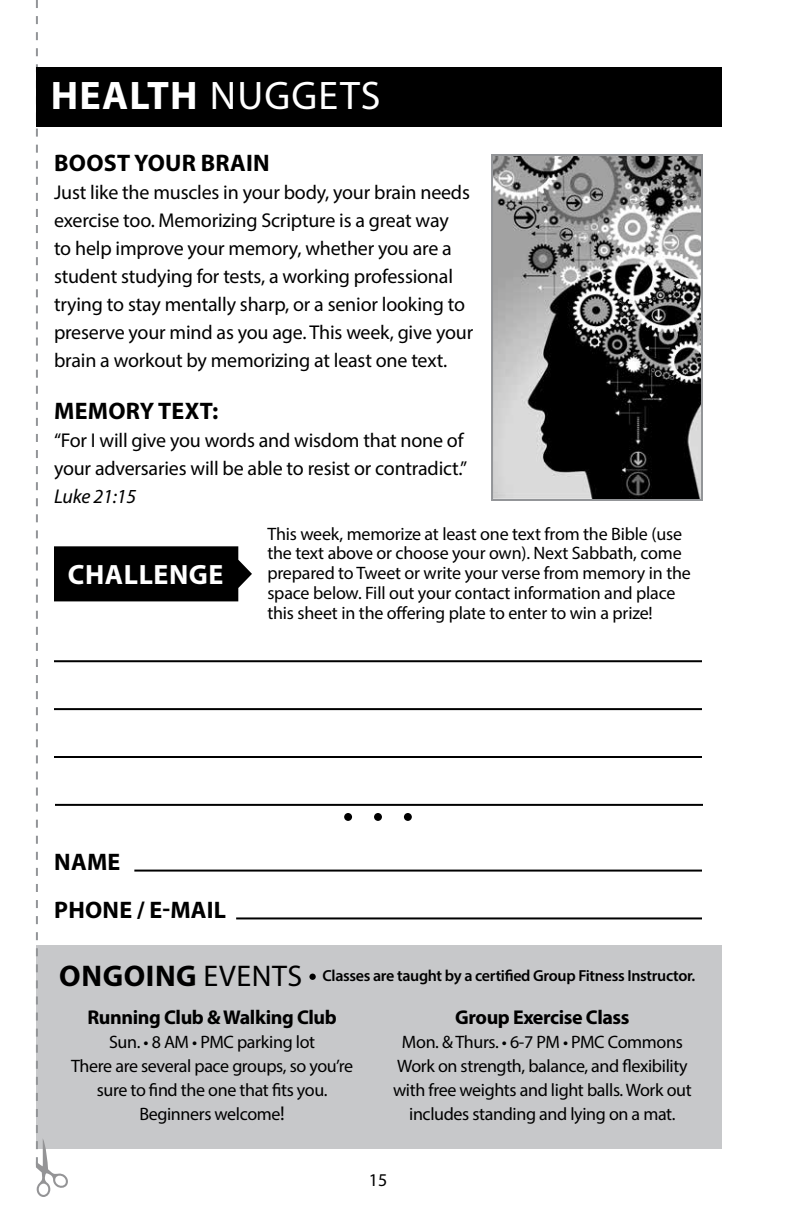
<style>
.page{position:relative;width:792px;height:1224px;background:#fff}
.page>*{position:absolute;margin:0;border:0;box-sizing:border-box;transform-origin:0 0}
.t1{font:40px "Myriad Pro";letter-spacing:.03em;color:#fff}
.t2{font:700 28px "Myriad Pro";letter-spacing:.02em;color:#fff}
.t3{font:700 24px/48px "Myriad Pro";letter-spacing:.01em;color:#000}
.t4{font:20px/28px "Myriad Pro";letter-spacing:-.01em;color:#000}
.t5{font:700 20px "Myriad Pro";letter-spacing:-.02em;color:#000}
.t6{font:italic 20px "Myriad Pro";letter-spacing:-.01em;color:#000}
.t7{font:18px/24px "Myriad Pro";letter-spacing:-.02em;color:#000;text-align:center}
.t8{font:600 16px "Myriad Pro";letter-spacing:-.02em;color:#000}
.s1{font-weight:700}
.s2{font-weight:700;font-size:30px}
.s3{font-weight:400;font-size:30px}
.s4{font-size:20px}
</style>
<div class="page">
<div style="left:36px;top:946px;width:685px;height:203px;background:#c7c8ca"></div>
<div style="left:36px;top:68px;width:685px;height:59px;background:#000"></div>
<img style="left:494px;top:157px;width:206px;height:341px">
<div style="left:491px;top:154px;width:212px;height:347px;border:2px solid #939598"></div>
<hr style="left:134px;top:870px;width:568px;height:2px;background:#000">
<hr style="left:236px;top:917px;width:466px;height:2px;background:#000">
<svg style="left:36px;top:0;width:216px;height:1197px"></svg>
<hr style="left:54px;top:660px;width:648px;height:2px;background:#000">
<hr style="left:54px;top:708px;width:648px;height:2px;background:#000">
<hr style="left:54px;top:756px;width:648px;height:2px;background:#000">
<hr style="left:55px;top:804px;width:648px;height:2px;background:#000">
<div style="left:344px;top:813px;width:8px;height:8px;background:#000;border-radius:50%"></div>
<div style="left:374px;top:813px;width:8px;height:8px;background:#000;border-radius:50%"></div>
<div style="left:404px;top:813px;width:8px;height:8px;background:#000;border-radius:50%"></div>
<div style="left:309px;top:974px;width:7px;height:6px;background:#000;border-radius:50%"></div>
<h1 class="t1" style="left:51px;top:71px;width:331px"><span class="s1">HEALTH</span> NUGGETS</h1>
<h3 class="t3" style="left:54px;top:138px;width:217px">BOOST YOUR BRAIN</h3>
<p class="t4" style="left:54px;top:178px;width:421px">Just like the muscles in your body, your brain needs exercise too. Memorizing Scripture is a great way<br>to help improve your memory, whether you are a student studying for tests, a working professional trying to stay mentally sharp, or a senior looking to preserve your mind as you age. This week, give your brain a workout by memorizing at least one text.</p>
<h3 class="t3" style="left:54px;top:386px;width:166px">MEMORY TEXT:</h3>
<p class="t4" style="left:54px;top:426px;width:415px">“For I will give you words and wisdom that none of your adversaries will be able to resist or contradict.”</p>
<p class="t6" style="left:54px;top:484px;width:84px">Luke 21:15</p>
<h2 class="t2" style="left:68px;top:556px;width:157px">CHALLENGE</h2>
<p class="t7" style="left:267px;top:523px;width:425px;line-height:20px;text-align:left">This week, memorize at least one text from the Bible (use the text above or choose your own). Next Sabbath, come prepared to Tweet or write your verse from memory in the space below. Fill out your contact information and place this sheet in the offering plate to enter to win a prize!</p>
<h3 class="t3" style="left:54px;top:838px;width:174px">NAME<br>PHONE / E-MAIL</h3>
<p class="t8" style="left:59px;top:966px;width:637px"><span class="s2">ONGOING</span> <span class="s3">EVENTS</span> Classes are taught by a certified Group Fitness Instructor.</p>
<p class="t5" style="left:87px;top:1004px;width:251px">Running Club &amp; Walking Club</p>
<p class="t7" style="left:71px;top:1030px;width:283px">Sun. • 8 AM • PMC parking lot<br>There are several pace groups, so you’re sure to find the one that fits you.<br>Beginners welcome<span class="s4">!</span></p>
<p class="t5" style="left:455px;top:1004px;width:176px">Group Exercise Class</p>
<p class="t7" style="left:393px;top:1030px;width:300px">Mon. &amp; Thurs. • 6-7 PM • PMC Commons Work on strength, balance, and flexibility with free weights and light balls. Work out includes standing and lying on a mat.</p>
<p class="t7" style="left:369px;top:1167px;width:20px">15</p>
</div>
